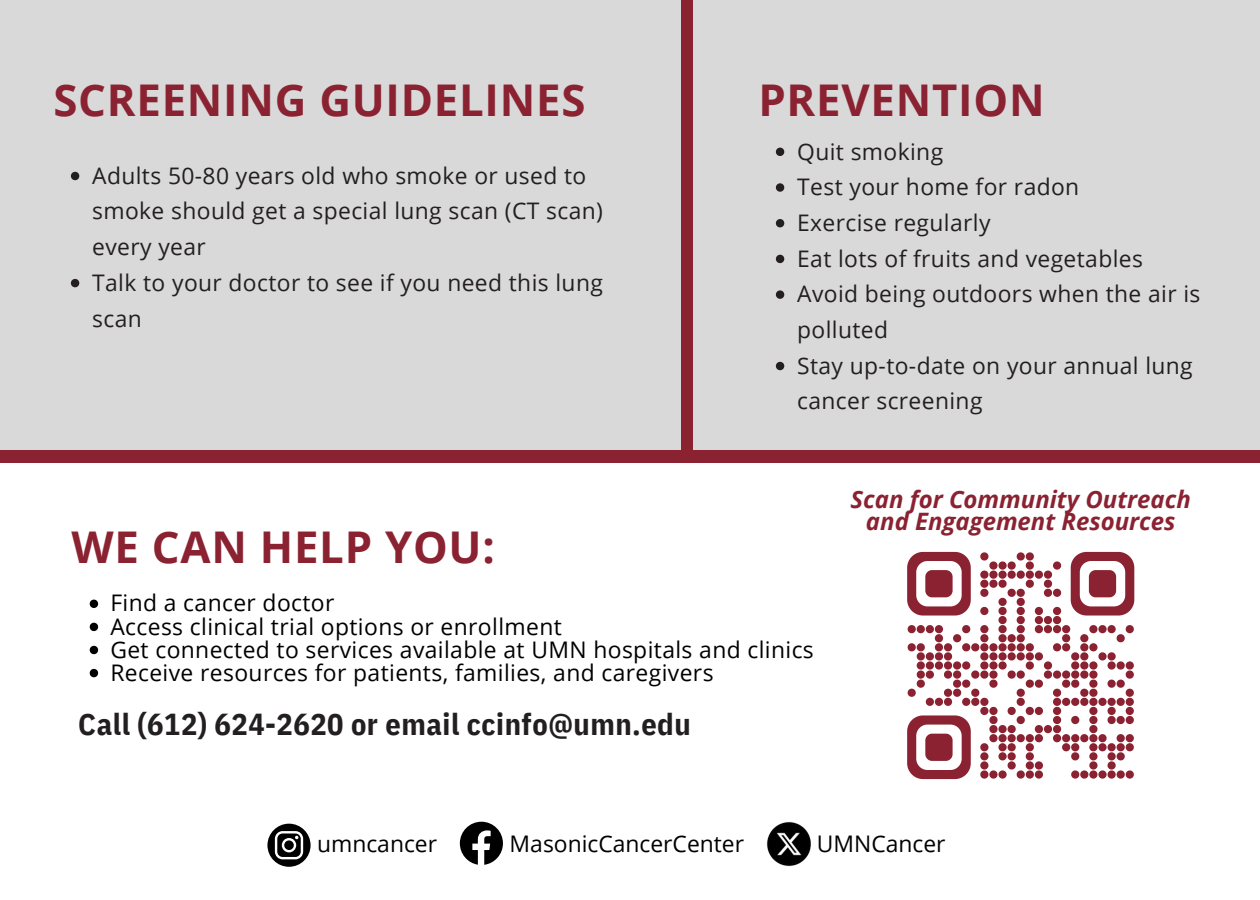
<style>
.page{position:relative;width:1260px;height:900px;background:#fff}
.page>*{position:absolute;margin:0;border:0;box-sizing:border-box;transform-origin:0 0}
.t1{font:700 43.75px "Open Sans";letter-spacing:.015em;color:#8a2232}
.t2{font:700 30.25px "IBM Plex Sans Cond";letter-spacing:.015em;color:#231f20}
.t3{font:italic 700 24px/22.5px "Open Sans";color:#8a2232;text-align:center}
.t4{font:22.75px/35.8px "Open Sans";letter-spacing:.015em;color:#231f20}
.t5{font:22.75px "Open Sans";letter-spacing:.015em;color:#000}
</style>
<div class="page">
<div style="left:0;top:0;width:1259px;height:463px;background:#8a2232"></div>
<div style="left:0;top:0;width:680px;height:450px;background:#d9d9d9"></div>
<div style="left:693px;top:0;width:567px;height:450px;background:#d9d9d9"></div>
<svg style="left:776px;top:148px;width:8px;height:8px"></svg>
<svg style="left:776px;top:183px;width:8px;height:9px"></svg>
<svg style="left:776px;top:219px;width:8px;height:8px"></svg>
<svg style="left:776px;top:255px;width:8px;height:8px"></svg>
<svg style="left:776px;top:290px;width:8px;height:9px"></svg>
<svg style="left:776px;top:362px;width:8px;height:8px"></svg>
<svg style="left:71px;top:172px;width:8px;height:8px"></svg>
<svg style="left:71px;top:279px;width:8px;height:8px"></svg>
<svg style="left:907px;top:552px;width:227px;height:227px"></svg>
<svg style="left:267px;top:824px;width:44px;height:43px"></svg>
<svg style="left:460px;top:822px;width:43px;height:43px"></svg>
<img style="left:767px;top:822px;width:43px;height:45px">
<svg style="left:90px;top:600px;width:8px;height:8px"></svg>
<svg style="left:90px;top:623px;width:8px;height:8px"></svg>
<svg style="left:90px;top:646px;width:8px;height:8px"></svg>
<svg style="left:90px;top:669px;width:8px;height:8px"></svg>
<h2 class="t1" style="left:53px;top:69px;width:534px">SCREENING GUIDELINES</h2>
<p class="t1" style="left:758px;top:69px;width:288px">PREVENTION</p>
<p class="t4" style="left:797px;top:133px;width:147px">Quit smoking</p>
<h2 class="t4" style="left:797px;top:169px;width:284px">Test your home for radon</h2>
<p class="t4" style="left:797px;top:204px;width:195px">Exercise regularly</p>
<p class="t4" style="left:797px;top:240px;width:347px">Eat lots of fruits and vegetables</p>
<p class="t4" style="left:797px;top:276px;width:405px">Avoid being outdoors when the air is polluted</p>
<p class="t4" style="left:797px;top:347px;width:397px">Stay up-to-date on your annual lung cancer screening</p>
<p class="t4" style="left:92px;top:157px;width:512px">Adults 50-80 years old who smoke or used to smoke should get a special lung scan (CT scan) every year</p>
<p class="t4" style="left:92px;top:264px;width:512px">Talk to your doctor to see if you need this lung scan</p>
<p class="t1" style="left:72px;top:516px;width:425px">WE CAN HELP YOU:</p>
<p class="t5" style="left:110px;top:587px;width:226px">Find a cancer doctor</p>
<p class="t5" style="left:110px;top:610px;width:453px">Access clinical trial options or enrollment</p>
<p class="t5" style="left:110px;top:633px;width:705px">Get connected to services available at UMN hospitals and clinics</p>
<h3 class="t5" style="left:110px;top:657px;width:605px">Receive resources for patients, families, and caregivers</h3>
<h2 class="t2" style="left:78px;top:704px;width:614px">Call (612) 624-2620 or email ccinfo@umn.edu</h2>
<p class="t3" style="left:851px;top:487px;width:342px">Scan for Community Outreach and Engagement Resources</p>
<p class="t5" style="left:317px;top:827px;width:121px">umncancer</p>
<p class="t5" style="left:510px;top:827px;width:236px">MasonicCancerCenter</p>
<p class="t5" style="left:817px;top:827px;width:130px">UMNCancer</p>
</div>
